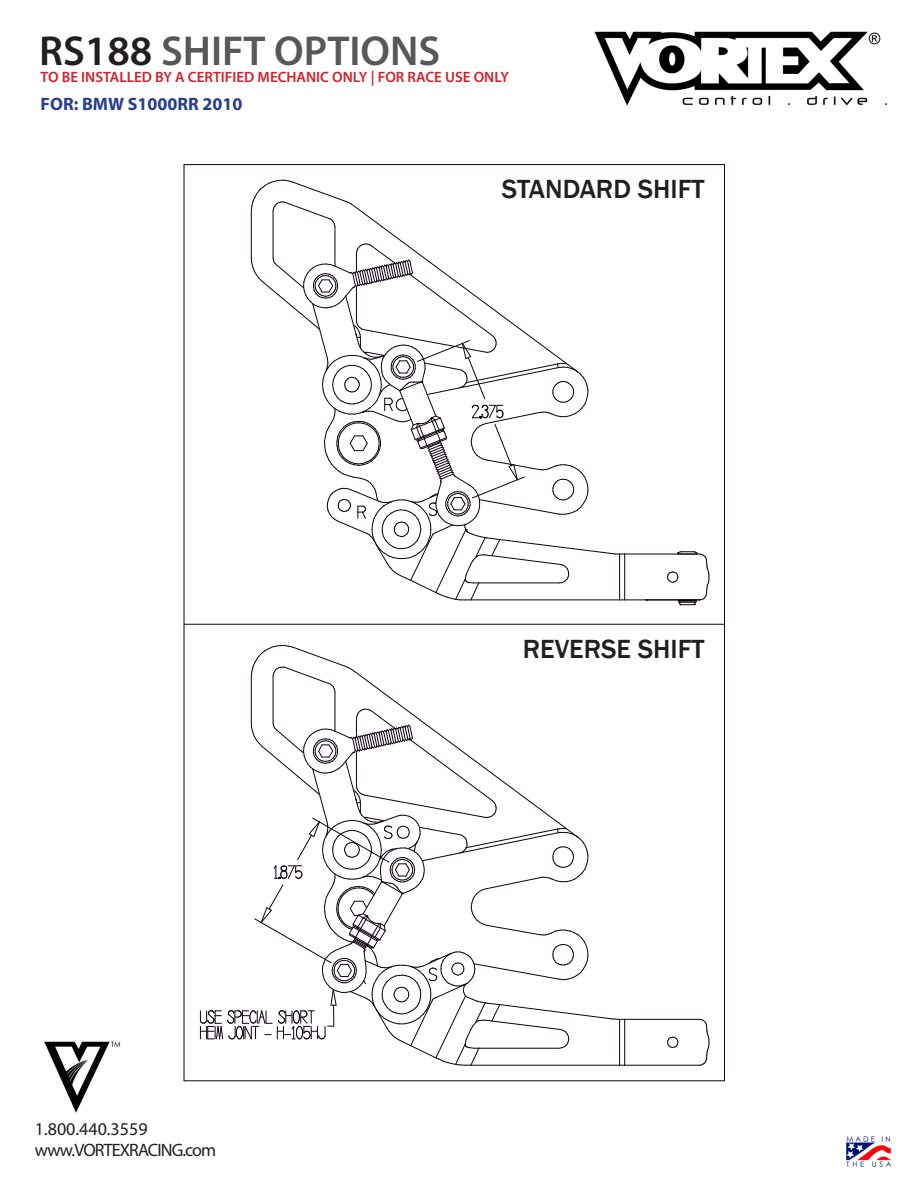
<style>
.page{position:relative;width:918px;height:1188px;background:#fff}
.page>*{position:absolute;margin:0;border:0;box-sizing:border-box;transform-origin:0 0}
.t1{font:600 42px "Myriad Pro";color:#57585a}
.t2{font:500 27px "Franklin Gothic";color:#231f20}
.t3{font:18px "Myriad Pro";letter-spacing:-.05em;color:#231f20}
.t4{font:700 18px "Myriad Pro";color:#253f8e}
.t5{font:18px "Myriad Pro";color:#231f20}
.t6{font:600 15px "Myriad Pro";color:#d1232a}
.s1{color:#231f20}
</style>
<div class="page">
<img style="left:44px;top:1041px;width:77px;height:72px">
<img style="left:846px;top:1136px;width:46px;height:31px">
<img style="left:594px;top:31px;width:294px;height:75px">
<hr style="left:625px;top:600px;width:74px;height:1px;background:#100110">
<hr style="left:625px;top:554px;width:74px;height:1px;background:#100110">
<svg style="left:667px;top:551px;width:43px;height:54px"></svg>
<svg style="left:667px;top:1037px;width:11px;height:11px"></svg>
<svg style="left:699px;top:1019px;width:11px;height:47px"></svg>
<hr style="left:625px;top:1065px;width:74px;height:1px;background:#100110">
<hr style="left:625px;top:1019px;width:74px;height:1px;background:#100110">
<hr style="left:184px;top:164px;width:540px;height:1px;background:#100110">
<hr style="left:184px;top:1081px;width:540px;height:1px;background:#100110">
<hr style="left:184px;top:165px;width:1px;height:916px;background:#100110">
<hr style="left:724px;top:165px;width:1px;height:916px;background:#100110">
<hr style="left:184px;top:624px;width:540px;height:1px;background:#100110">
<svg style="left:251px;top:180px;width:374px;height:421px"></svg>
<svg style="left:200px;top:645px;width:425px;height:421px"></svg>
<p class="t1" style="left:39px;top:24px;width:403px"><span class="s1">RS188</span> SHIFT OPTIONS</p>
<p class="t4" style="left:41px;top:92px;width:203px">FOR: BMW S1000RR 2010</p>
<p class="t6" style="left:41px;top:67px;width:470px">TO BE INSTALLED BY A CERTIFIED MECHANIC ONLY | FOR RACE USE ONLY</p>
<p class="t2" style="left:502px;top:172px;width:204px">STANDARD SHIFT</p>
<p class="t5" style="left:35px;top:1117px;width:114px">1.800.440.3559</p>
<p class="t3" style="left:35px;top:1139px;width:183px">www.VORTEXRACING.com</p>
<p class="t2" style="left:523px;top:632px;width:183px">REVERSE SHIFT</p>
</div>
